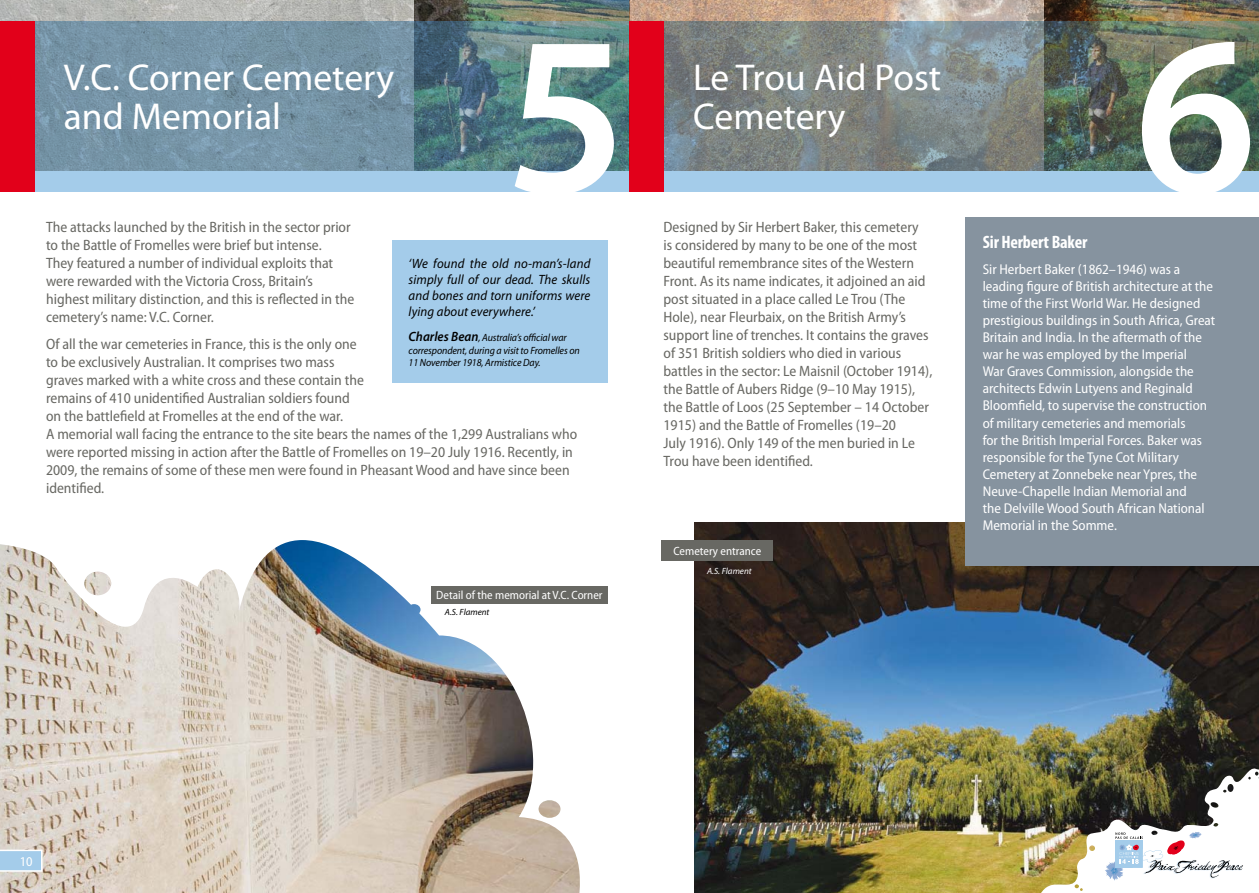
<style>
.page{position:relative;width:1259px;height:893px;background:#fff}
.page>*{position:absolute;margin:0;border:0;box-sizing:border-box;transform-origin:0 0}
.t1{font:600 228px "Myriad Pro";color:#fff}
.Titre{font:37.5px/39px "Myriad Pro";color:#fff}
.Titre_Bloc{font:700 condensed 18px "Myriad Pro";letter-spacing:-.01em;color:#fff}
.Texte{font:semi-condensed 15px/18px "Myriad Pro";color:#686863}
.Texte_Bloc{font:semi-condensed 14.25px/17.1px "Myriad Pro";color:#fff}
.Citation{font:italic 13.5px/16.2px "Myriad Pro";letter-spacing:.01em;color:#000;text-align:justify;scale:.95 1}
.Texte-2{font:semi-condensed 13.5px "Myriad Pro";color:#fff}
.Texte-3{font:semi-condensed 12px "Myriad Pro";color:#fff}
.Citation_--_Auteur{font:italic 10.5px/12.6px "Myriad Pro";letter-spacing:-.01em;color:#000;scale:.95 1}
.Texte-4{font:italic 9px "Myriad Pro";color:#fff}
.Texte-5{font:italic 9px "Myriad Pro";color:#000}
.s1{font-weight:600;font-size:13.5px}
</style>
<div class="page">
<img style="left:0;top:0;width:1044px;height:21px">
<img style="left:0;top:540px;width:581px;height:353px">
<img style="left:694px;top:523px;width:565px;height:370px">
<svg style="left:34px;top:21px;width:595px;height:170px;background:#7d9db1"></svg>
<svg style="left:663px;top:21px;width:596px;height:170px;background:#859297"></svg>
<div style="left:0;top:21px;width:34px;height:170px;background:#e2001a"></div>
<div style="left:629px;top:21px;width:34px;height:170px;background:#e2001a"></div>
<img style="left:1028px;top:759px;width:231px;height:134px">
<img style="left:415px;top:0;width:214px;height:170px">
<img style="left:1044px;top:0;width:215px;height:170px">
<svg style="left:0;top:850px;width:43px;height:22px"></svg>
<div style="left:964px;top:216px;width:295px;height:362px;background:#000;opacity:.25"></div>
<div style="left:965px;top:217px;width:294px;height:349px;background:#86939f"></div>
<div style="left:392px;top:241px;width:215px;height:142px;background:#a4ccea"></div>
<div style="left:662px;top:540px;width:111px;height:20px;background:#686863"></div>
<div style="left:431px;top:586px;width:177px;height:17px;background:#686863"></div>
<p class="t1" style="left:505px;top:-29px;width:124px">5</p>
<p class="t1" style="left:1134px;top:-29px;width:124px">6</p>
<p class="Titre" style="left:64px;top:58px;width:332px">V.C. Corner Cemetery and Memorial</p>
<p class="Titre" style="left:693px;top:58px;width:249px">Le Trou Aid Post<br>Cemetery</p>
<p class="Texte" style="left:46px;top:219px;width:310px">The attacks launched by the British in the sector prior to the Battle of Fromelles were brief but intense.<br>They featured a number of individual exploits that were rewarded with the Victoria Cross, Britain’s highest military distinction, and this is reflected in the cemetery’s name: V.C. Corner.</p>
<p class="Texte" style="left:46px;top:335px;width:533px">Of all the war cemeteries in France, this is the only one<br>to be exclusively Australian. It comprises two mass<br>graves marked with a white cross and these contain the<br>remains of 410 unidentified Australian soldiers found<br>on the battlefield at Fromelles at the end of the war.<br>A memorial wall facing the entrance to the site bears the names of the 1,299 Australians who were reported missing in action after the Battle of Fromelles on 19–20 July 1916. Recently, in 2009, the remains of some of these men were found in Pheasant Wood and have since been identified.</p>
<p class="Citation" style="left:409px;top:255px;width:193px">‘We found the old no-man’s-land simply full of our dead. The skulls and bones and torn uniforms were lying about everywhere.’</p>
<p class="Citation_--_Auteur" style="left:409px;top:331px;width:182px"><span class="s1">Charles Bean</span>, Australia’s official war correspondent, during a visit to Fromelles on<br>11 November 1918, Armistice Day.</p>
<p class="Texte-3" style="left:436px;top:589px;width:168px">Detail of the memorial at V.C. Corner</p>
<p class="Texte-5" style="left:445px;top:606px;width:46px">A.S. Flament</p>
<p class="Texte" style="left:663px;top:219px;width:270px">Designed by Sir Herbert Baker, this cemetery<br>is considered by many to be one of the most beautiful remembrance sites of the Western Front. As its name indicates, it adjoined an aid post situated in a place called Le Trou (The Hole), near Fleurbaix, on the British Army’s support line of trenches. It contains the graves of 351 British soldiers who died in various battles in the sector: Le Maisnil (October 1914), the Battle of Aubers Ridge (9–10 May 1915), the Battle of Loos (25 September – 14 October 1915) and the Battle of Fromelles (19–20<br>July 1916). Only 149 of the men buried in Le Trou have been identified.</p>
<p class="Texte-3" style="left:673px;top:544px;width:89px">Cemetery entrance</p>
<p class="Texte-4" style="left:707px;top:565px;width:46px">A.S. Flament</p>
<p class="Titre_Bloc" style="left:982px;top:231px;width:106px">Sir Herbert Baker</p>
<p class="Texte_Bloc" style="left:982px;top:261px;width:234px">Sir Herbert Baker (1862–1946) was a leading figure of British architecture at the time of the First World War. He designed prestigious buildings in South Africa, Great Britain and India. In the aftermath of the war he was employed by the Imperial<br>War Graves Commission, alongside the architects Edwin Lutyens and Reginald Bloomfield, to supervise the construction of military cemeteries and memorials<br>for the British Imperial Forces. Baker was responsible for the Tyne Cot Military Cemetery at Zonnebeke near Ypres, the Neuve-Chapelle Indian Memorial and<br>the Delville Wood South African National Memorial in the Somme.</p>
<p class="Texte-2" style="left:20px;top:854px;width:14px">10</p>
</div>
